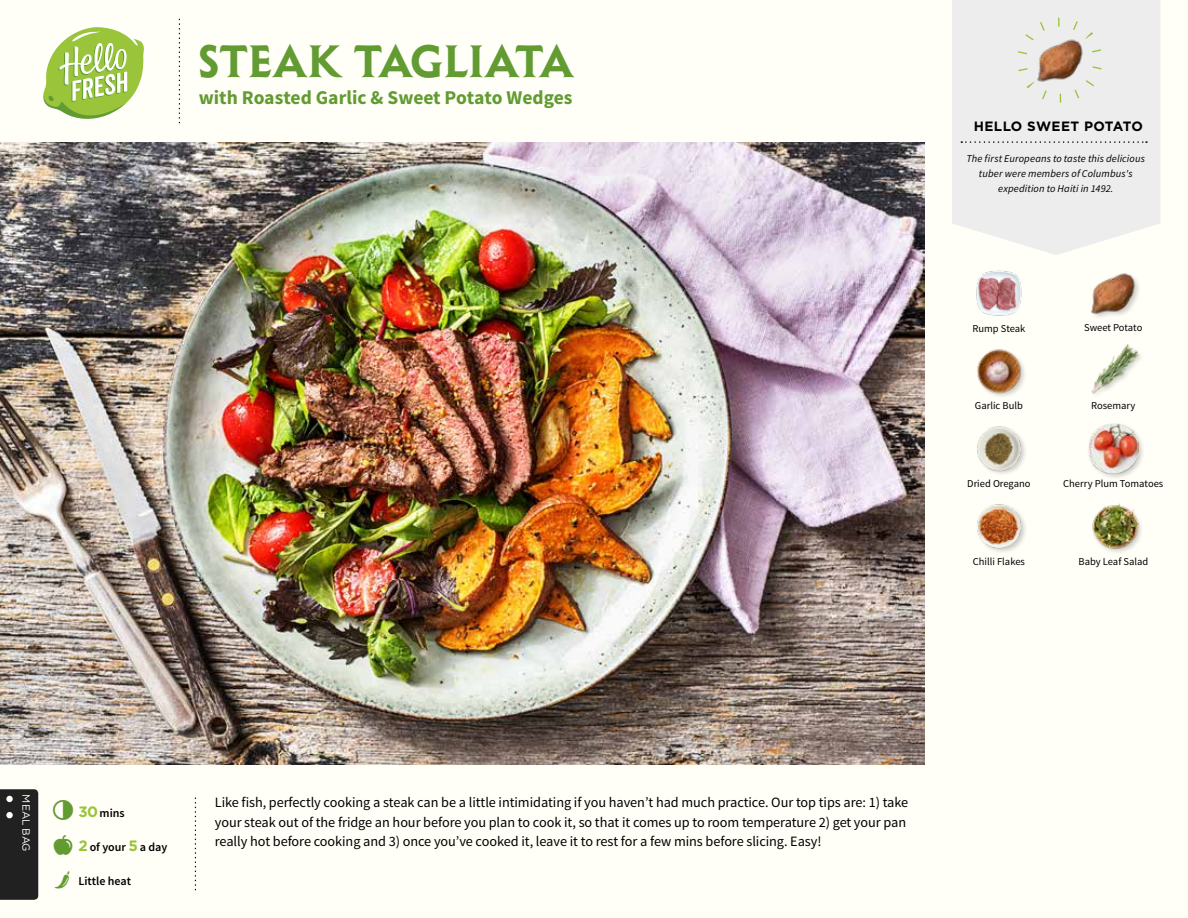
<style>
.page{position:relative;width:1188px;height:918px;background:#fffef7}
.page>*{position:absolute;margin:0;border:0;box-sizing:border-box;transform-origin:0 0}
.t1{font:800 45px "Shango Gothic";color:#619b31}
.t2{font:700 19.5px "Source Sans Pro";color:#619b31}
.t3{font:14.25px/19.5px "Source Sans Pro";letter-spacing:-.005em;color:#000}
.t4{font:700 13.5px "Gotham";letter-spacing:.03em;color:#000}
.t5{font:600 12px "Source Sans Pro";color:#000}
.t6{font:10.5px "Source Sans Pro";color:#000}
.t7{font:italic 10.5px/14.7px "Source Sans Pro";letter-spacing:.015em;color:#000;text-align:center}
.t8{font:10.5px "Gotham";letter-spacing:-.005em;color:#fffefb}
.s1{font-family:"Gotham";font-weight:700;font-size:15px;color:#9ac43a}
.s2{color:#619b31}
</style>
<div class="page">
<div style="left:1087px;top:422px;width:59px;height:59px;background:#000;opacity:.2"></div>
<img style="left:1088px;top:423px;width:51px;height:50px">
<img style="left:977px;top:426px;width:48px;height:48px">
<img style="left:1091px;top:273px;width:48px;height:44px">
<img style="left:976px;top:270px;width:46px;height:46px">
<img style="left:1091px;top:344px;width:50px;height:50px">
<img style="left:977px;top:349px;width:48px;height:47px">
<img style="left:1092px;top:503px;width:49px;height:49px">
<img style="left:977px;top:504px;width:48px;height:48px">
<div style="left:0;top:789px;width:38px;height:111px;background:#222121"></div>
<svg style="left:43px;top:27px;width:101px;height:92px"></svg>
<div style="left:952px;top:0;width:208px;height:255px;background:#ededed"></div>
<svg style="left:961px;top:141px;width:186px;height:2px"></svg>
<img style="left:1034px;top:34px;width:52px;height:52px">
<div style="left:1017px;top:18px;width:85px;height:85px;border:9px dashed #9ac43a;border-radius:50%"></div>
<div style="left:6px;top:796px;width:7px;height:6px;background:#fffef7;border-radius:50%"></div>
<div style="left:6px;top:812px;width:7px;height:6px;background:#fffffe;border-radius:50%"></div>
<img style="left:0;top:142px;width:925px;height:623px">
<h1 class="t1" style="left:199px;top:35px;width:377px">STEAK TAGLIATA</h1>
<h2 class="t2" style="left:199px;top:85px;width:375px">with Roasted Garlic &amp; Sweet Potato Wedges</h2>
<p class="t4" style="left:974px;top:117px;width:171px">HELLO SWEET POTATO</p>
<p class="t7" style="left:966px;top:152px;width:180px">The first Europeans to taste this delicious tuber were members of Columbus's expedition to Haiti in 1492.</p>
<p class="t6" style="left:972px;top:322px;width:55px">Rump Steak</p>
<p class="t6" style="left:1084px;top:321px;width:60px">Sweet Potato</p>
<p class="t6" style="left:975px;top:399px;width:50px">Garlic Bulb</p>
<p class="t6" style="left:1091px;top:399px;width:46px">Rosemary</p>
<p class="t6" style="left:967px;top:477px;width:65px">Dried Oregano</p>
<p class="t6" style="left:1063px;top:477px;width:102px">Cherry Plum Tomatoes</p>
<p class="t6" style="left:973px;top:555px;width:54px">Chilli Flakes</p>
<p class="t6" style="left:1079px;top:555px;width:71px">Baby Leaf Salad</p>
<p class="t8" style="left:33px;top:794px;width:59px;rotate:90deg">MEAL BAG</p>
<p class="t5" style="left:78px;top:805px;width:48px"><span class="s1">30</span>mins</p>
<p class="t5" style="left:78px;top:840px;width:91px"><span class="s1">2</span> of your <span class="s1">5</span> a day</p>
<p class="t5" style="left:51px;top:873px;width:82px"><span class="s2">▲</span> Little heat</p>
<p class="t3" style="left:215px;top:793px;width:695px">Like fish, perfectly cooking a steak can be a little intimidating if you haven’t had much practice. Our top tips are: 1) take your steak out of the fridge an hour before you plan to cook it, so that it comes up to room temperature 2) get your pan really hot before cooking and 3) once you’ve cooked it, leave it to rest for a few mins before slicing. Easy!</p>
</div>
